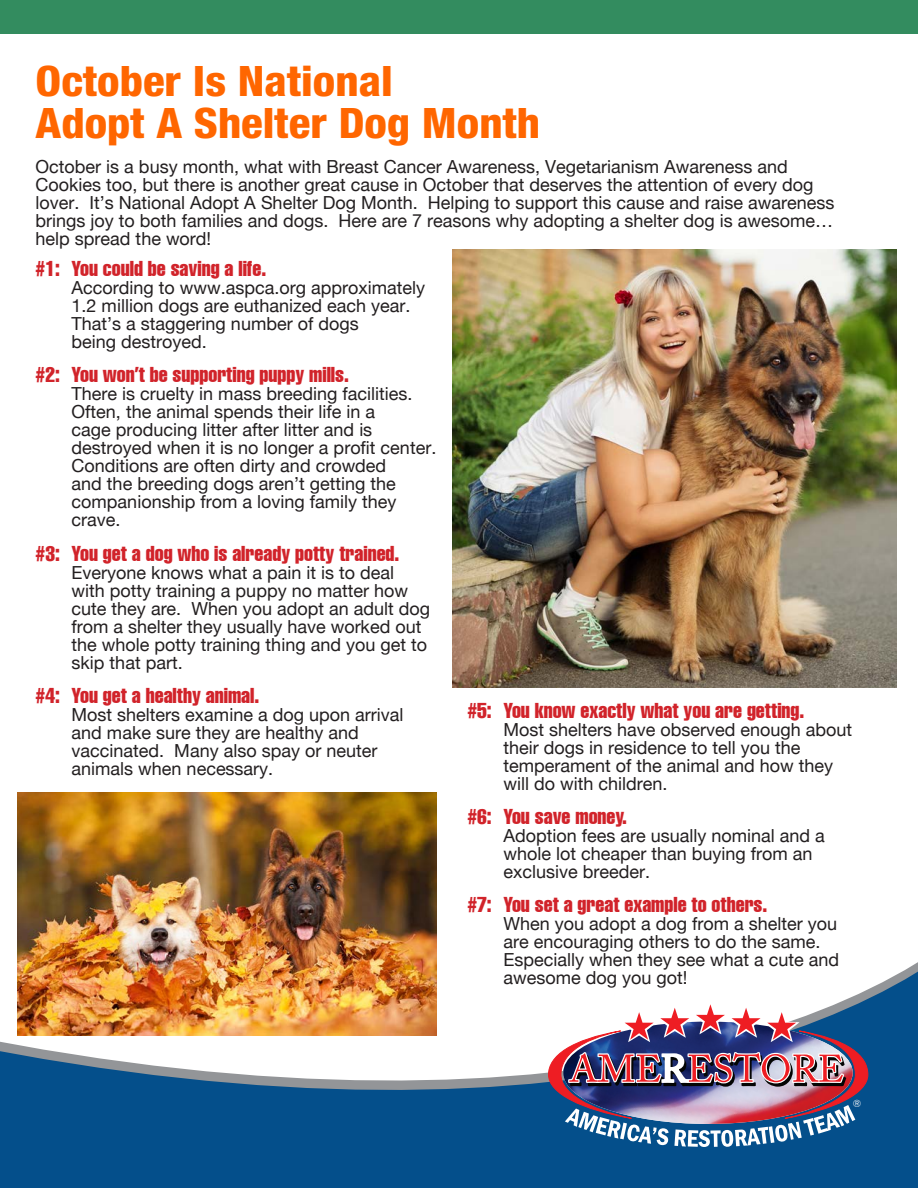
<style>
.page{position:relative;width:918px;height:1188px;background:#fff}
.page>*{position:absolute;margin:0;border:0;box-sizing:border-box;transform-origin:0 0}
.Subhead{font:800 condensed 42px "Helvetica Neue";color:#f60;scale:1.07 1}
.body_text_1{font:extra-condensed 21px "Helvetica";color:#d1232a}
.body_text_1-2{font:18px/18px "Helvetica Neue LT Std";color:#231f20}
.t1{font:10.2px "Avant Garde IT Cby BT";color:#fff}
</style>
<div class="page">
<div style="left:0;top:0;width:918px;height:33px;background:#338c5f"></div>
<svg style="left:0;top:880px;width:918px;height:308px"></svg>
<img style="left:548px;top:1002px;width:320px;height:145px">
<img style="left:452px;top:249px;width:444px;height:439px">
<img style="left:18px;top:793px;width:419px;height:243px">
<p class="Subhead" style="left:36px;top:55px;width:335px">October Is National</p>
<p class="Subhead" style="left:36px;top:97px;width:473px">Adopt A Shelter Dog Month</p>
<p class="body_text_1-2" style="left:36px;top:157px;width:800px">October is a busy month, what with Breast Cancer Awareness, Vegetarianism Awareness and Cookies too, but there is another great cause in October that deserves the attention of every dog lover. It’s National Adopt A Shelter Dog Month. Helping to support this cause and raise awareness brings joy to both families and dogs. Here are 7 reasons why adopting a shelter dog is awesome… help spread the word!</p>
<p class="body_text_1" style="left:36px;top:255px;width:232px">#1: You could be saving a life.</p>
<p class="body_text_1-2" style="left:72px;top:278px;width:355px">According to www.aspca.org approximately 1.2 million dogs are euthanized each year.<br>That’s a staggering number of dogs<br>being destroyed.</p>
<p class="body_text_1" style="left:36px;top:362px;width:315px">#2: You won’t be supporting puppy mills.</p>
<p class="body_text_1-2" style="left:72px;top:385px;width:366px">There is cruelty in mass breeding facilities.<br>Often, the animal spends their life in a<br>cage producing litter after litter and is destroyed when it is no longer a profit center.<br>Conditions are often dirty and crowded<br>and the breeding dogs aren’t getting the companionship from a loving family they crave.</p>
<p class="body_text_1" style="left:36px;top:540px;width:365px">#3: You get a dog who is already potty trained.</p>
<p class="body_text_1-2" style="left:72px;top:563px;width:360px">Everyone knows what a pain it is to deal with potty training a puppy no matter how cute they are. When you adopt an adult dog from a shelter they usually have worked out the whole potty training thing and you get to skip that part.</p>
<p class="body_text_1" style="left:36px;top:682px;width:225px">#4: You get a healthy animal.</p>
<p class="body_text_1-2" style="left:72px;top:705px;width:333px">Most shelters examine a dog upon arrival and make sure they are healthy and vaccinated. Many also spay or neuter animals when necessary.</p>
<p class="body_text_1" style="left:467px;top:697px;width:338px">#5: You know exactly what you are getting.</p>
<p class="body_text_1-2" style="left:503px;top:720px;width:350px">Most shelters have observed enough about their dogs in residence to tell you the temperament of the animal and how they will do with children.</p>
<p class="body_text_1" style="left:467px;top:803px;width:161px">#6: You save money.</p>
<p class="body_text_1-2" style="left:503px;top:826px;width:323px">Adoption fees are usually nominal and a whole lot cheaper than buying from an exclusive breeder.</p>
<p class="body_text_1" style="left:467px;top:892px;width:301px">#7: You set a great example to others.</p>
<p class="body_text_1-2" style="left:503px;top:915px;width:337px">When you adopt a dog from a shelter you are encouraging others to do the same.<br>Especially when they see what a cute and awesome dog you got!</p>
<p class="t1" style="left:853px;top:1098px;width:10px">®</p>
</div>
